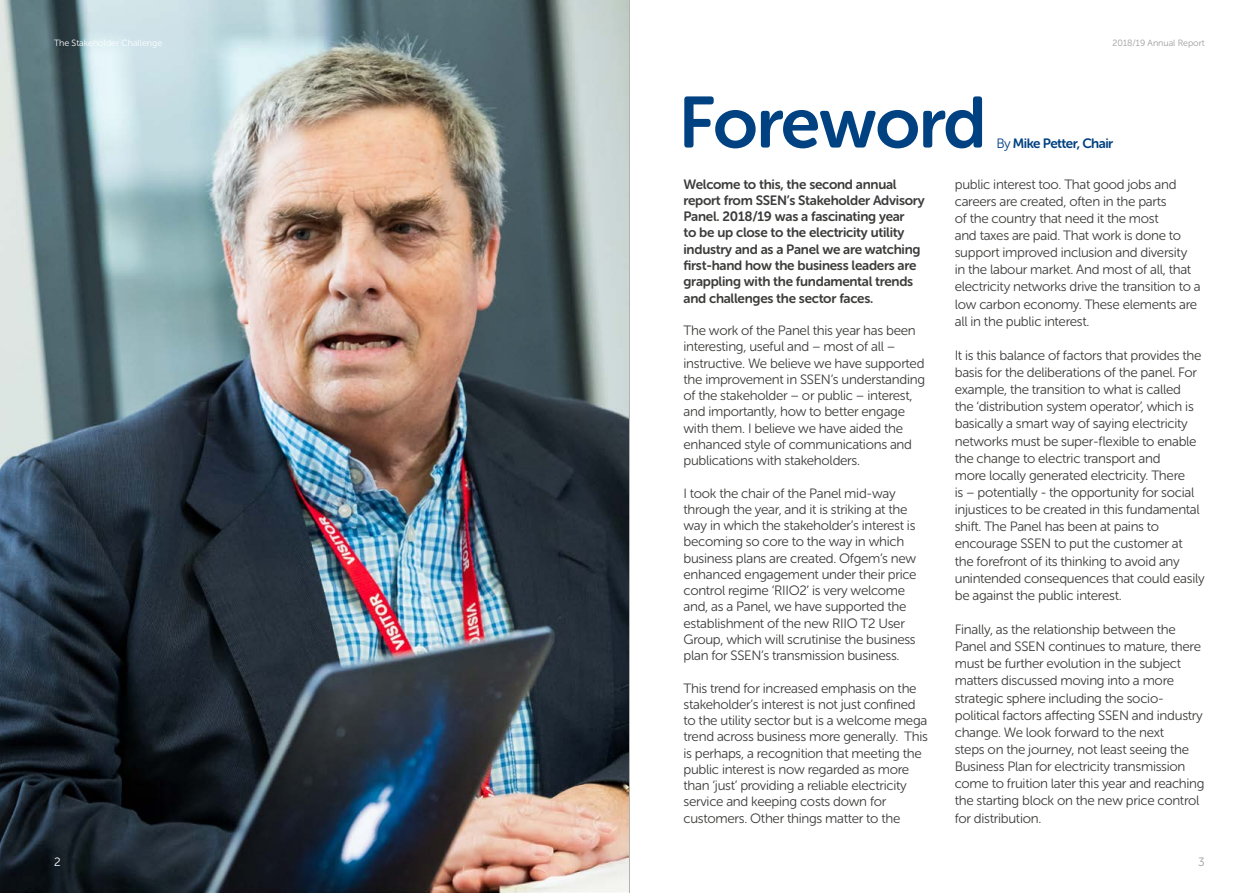
<style>
.page{position:relative;width:1259px;height:893px;background:#fff}
.page>*{position:absolute;margin:0;border:0;box-sizing:border-box;transform-origin:0 0}
.t1{font:72px "Museo Sans Rounded 700";letter-spacing:-.025em;color:#004182}
.t2{font:13.5px/17.1px "Museo Sans Rounded 300";letter-spacing:-.02em;color:#3c3c3b}
.t3{font:13.5px/16.2px "Museo Sans Rounded 700";letter-spacing:-.02em;color:#3c3c3b}
.t4{font:13.5px "Museo Sans Rounded 700";letter-spacing:-.04em;color:#004182}
.t5{font:12px "Museo Sans Rounded 300";color:#fff}
.t6{font:12px "Museo Sans Rounded 300";color:#9d9d9c}
.t7{font:9px "Museo Sans Rounded 300";color:#fff}
.t8{font:9px "Museo Sans Rounded 300";color:#9d9d9c}
.s1{font-family:"Museo Sans Rounded 300"}
</style>
<div class="page">
<img style="left:0;top:0;width:629px;height:893px">
<hr style="left:629px;top:0;width:1px;height:893px;background:#b3b2b2">
<p class="t7" style="left:54px;top:38px;width:110px">The Stakeholder Challenge</p>
<p class="t8" style="left:1112px;top:38px;width:94px">2018/19 Annual Report</p>
<h1 class="t1" style="left:678px;top:83px;width:310px">Foreword</h1>
<p class="t4" style="left:996px;top:135px;width:118px"><span class="s1">By</span> Mike Petter, Chair</p>
<p class="t3" style="left:683px;top:176px;width:243px">Welcome to this, the second annual report from SSEN’s Stakeholder Advisory Panel. 2018/19 was a fascinating year<br>to be up close to the electricity utility industry and as a Panel we are watching first-hand how the business leaders are grappling with the fundamental trends and challenges the sector faces.</p>
<p class="t2" style="left:683px;top:322px;width:243px;line-height:16.2px">The work of the Panel this year has been interesting, useful and – most of all – instructive. We believe we have supported the improvement in SSEN’s understanding of the stakeholder – or public – interest, and importantly, how to better engage with them. I believe we have aided the enhanced style of communications and publications with stakeholders.</p>
<p class="t2" style="left:683px;top:485px;width:235px;line-height:16.2px">I took the chair of the Panel mid-way through the year, and it is striking at the way in which the stakeholder’s interest is becoming so core to the way in which business plans are created. Ofgem’s new enhanced engagement under their price control regime ‘RIIO2’ is very welcome and, as a Panel, we have supported the establishment of the new RIIO T2 User Group, which will scrutinise the business plan for SSEN’s transmission business.</p>
<p class="t2" style="left:683px;top:680px;width:246px;line-height:16.2px">This trend for increased emphasis on the stakeholder’s interest is not just confined to the utility sector but is a welcome mega trend across business more generally. This is perhaps, a recognition that meeting the public interest is now regarded as more than ‘just’ providing a reliable electricity service and keeping costs down for customers. Other things matter to the</p>
<p class="t2" style="left:954px;top:176px;width:247px">public interest too. That good jobs and careers are created, often in the parts<br>of the country that need it the most<br>and taxes are paid. That work is done to support improved inclusion and diversity in the labour market. And most of all, that electricity networks drive the transition to a low carbon economy. These elements are all in the public interest.</p>
<p class="t2" style="left:954px;top:347px;width:251px">It is this balance of factors that provides the basis for the deliberations of the panel. For example, the transition to what is called<br>the ‘distribution system operator’, which is basically a smart way of saying electricity networks must be super-flexible to enable the change to electric transport and<br>more locally generated electricity. There<br>is – potentially - the opportunity for social injustices to be created in this fundamental shift. The Panel has been at pains to encourage SSEN to put the customer at the forefront of its thinking to avoid any unintended consequences that could easily be against the public interest.</p>
<p class="t2" style="left:954px;top:621px;width:251px">Finally, as the relationship between the Panel and SSEN continues to mature, there must be further evolution in the subject matters discussed moving into a more strategic sphere including the socio&shy;political factors affecting SSEN and industry change. We look forward to the next<br>steps on the journey, not least seeing the Business Plan for electricity transmission come to fruition later this year and reaching the starting block on the new price control for distribution.</p>
<p class="t5" style="left:54px;top:855px;width:8px">2</p>
<p class="t6" style="left:1198px;top:855px;width:8px">3</p>
</div>
